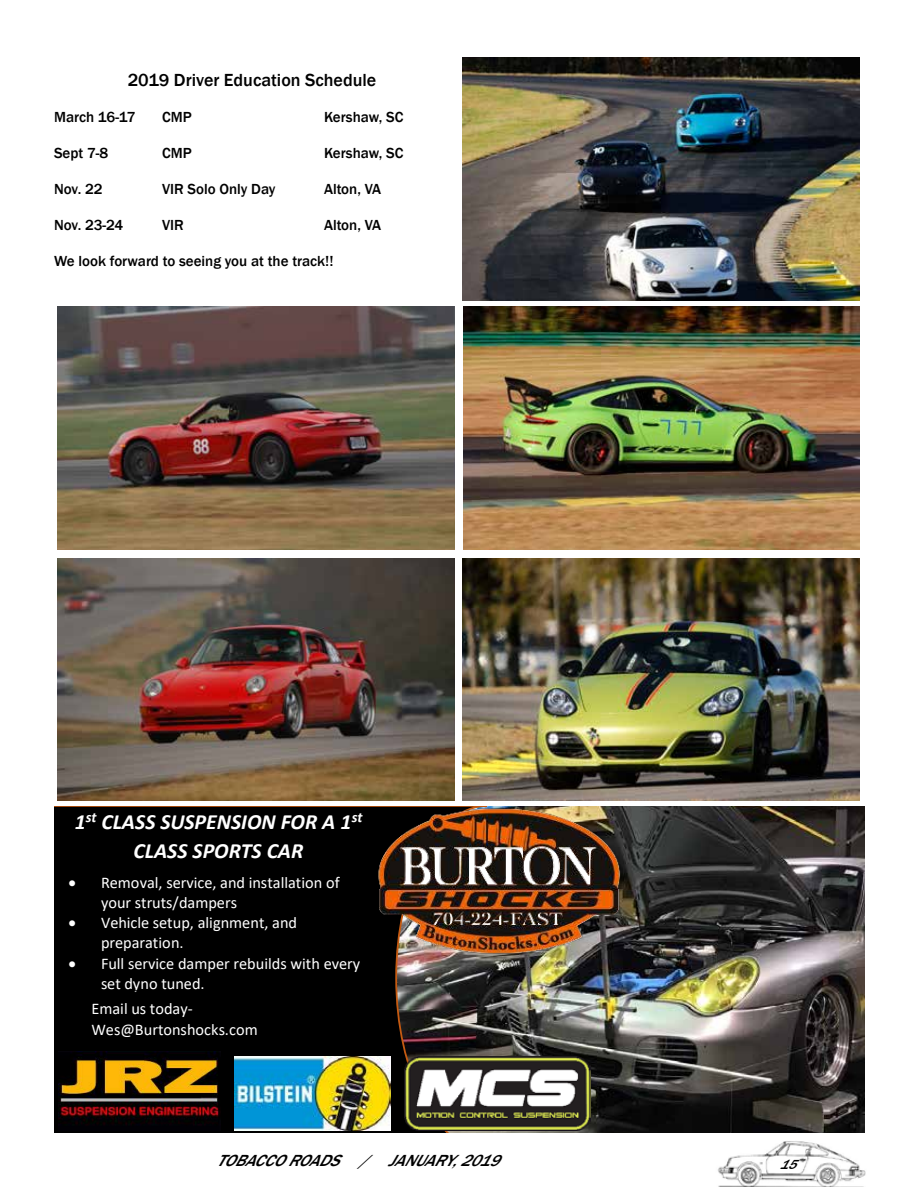
<style>
.page{position:relative;width:918px;height:1188px;background:#fff}
.page>*{position:absolute;margin:0;border:0;box-sizing:border-box;transform-origin:0 0}
.t1{font:italic 700 21.75px/28.8px "Calibri";color:#fff;text-align:center}
.t2{font:500 18px "Franklin Gothic";color:#000}
.t3{font:italic 500 16.5px "Franklin Gothic";color:#000}
.t4{font:16.35px/20.1px "Calibri";color:#fff}
.t5{font:500 15px "Franklin Gothic";color:#000}
.t6{font:italic 500 13.5px "Franklin Gothic";color:#000}
</style>
<div class="page">
<img style="left:718px;top:1141px;width:148px;height:45px">
<img style="left:489px;top:806px;width:375px;height:326px">
<svg style="left:54px;top:806px;width:435px;height:326px;background:#0c0a09"></svg>
<div style="left:54px;top:864px;width:333px;height:148px;background:#000"></div>
<img style="left:59px;top:1052px;width:162px;height:78px">
<img style="left:234px;top:1057px;width:157px;height:73px">
<img style="left:404px;top:1056px;width:186px;height:75px">
<img style="left:314px;top:806px;width:362px;height:189px">
<div style="left:77px;top:990px;width:276px;height:58px;border:1px solid #000"></div>
<img style="left:58px;top:307px;width:396px;height:243px">
<img style="left:463px;top:58px;width:397px;height:243px">
<img style="left:463px;top:307px;width:397px;height:243px">
<img style="left:58px;top:558px;width:397px;height:243px">
<img style="left:463px;top:558px;width:397px;height:243px">
<p class="t2" style="left:128px;top:69px;width:250px">2019 Driver Education Schedule</p>
<p class="t5" style="left:54px;top:108px;width:83px">March 16-17</p>
<p class="t5" style="left:162px;top:108px;width:31px">CMP</p>
<p class="t5" style="left:324px;top:108px;width:81px">Kershaw, SC</p>
<p class="t5" style="left:54px;top:144px;width:56px">Sept 7-8</p>
<p class="t5" style="left:162px;top:144px;width:31px">CMP</p>
<p class="t5" style="left:324px;top:144px;width:81px">Kershaw, SC</p>
<p class="t5" style="left:54px;top:180px;width:50px">Nov. 22</p>
<p class="t5" style="left:162px;top:180px;width:115px">VIR Solo Only Day</p>
<p class="t5" style="left:324px;top:180px;width:59px">Alton, VA</p>
<p class="t5" style="left:54px;top:216px;width:71px">Nov. 23-24</p>
<p class="t5" style="left:162px;top:216px;width:23px">VIR</p>
<p class="t5" style="left:324px;top:216px;width:59px">Alton, VA</p>
<p class="t5" style="left:54px;top:252px;width:281px">We look forward to seeing you at the track!!</p>
<h1 class="t1" style="left:75px;top:807px;width:289px">1<sup>st</sup> CLASS SUSPENSION FOR A 1<sup>st<br></sup>CLASS SPORTS CAR</h1>
<p class="t4" style="left:101px;top:872px;width:240px;text-indent:-33px">• Removal, service, and installation of your struts/dampers</p>
<p class="t4" style="left:101px;top:913px;width:198px;text-indent:-33px">• Vehicle setup, alignment, and preparation.</p>
<p class="t4" style="left:101px;top:954px;width:261px;text-indent:-33px">• Full service damper rebuilds with every set dyno tuned.</p>
<p class="t4" style="left:91px;top:997px;width:168px;line-height:21.3px">Email us today-<br>Wes@Burtonshocks.com</p>
<p class="t3" style="left:216px;top:1151px;width:296px">TOBACCOROADS / JANUARY,2019</p>
<p class="t6" style="left:780px;top:1156px;width:27px">15</p>
</div>
